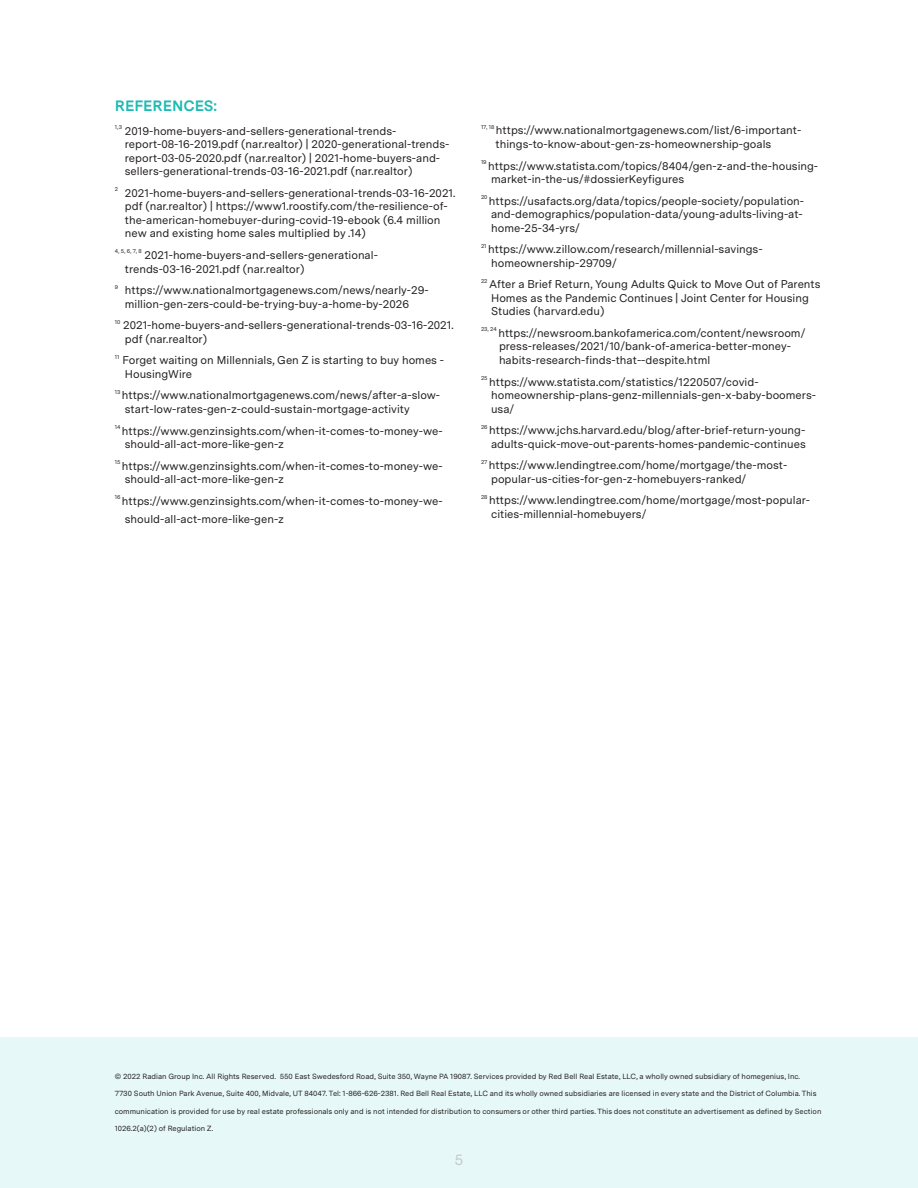
<style>
.page{position:relative;width:918px;height:1188px;background:#fff}
.page>*{position:absolute;margin:0;border:0;box-sizing:border-box;transform-origin:0 0}
.t1{font:700 15px "Messina Sans";color:#1dbbb3}
.t2{font:15px "Messina Sans";color:#c8c8c8}
.t3{font:11.25px/13.5px "Messina Sans";color:#231f20}
.t4{font:7.5px "Messina Sans";color:#231f20}
.t5{font:5.7px "Messina Sans";color:#231f20}
</style>
<div class="page">
<div style="left:0;top:1038px;width:918px;height:150px;background:#e6f8f7"></div>
<p class="t1" style="left:115px;top:94px;width:104px">REFERENCES:</p>
<p class="t5" style="left:115px;top:123px;width:9px">1,3</p>
<p class="t3" style="left:125px;top:124px;width:326px">2019-home-buyers-and-sellers-generational-trends&shy;report-08-16-2019.pdf (nar.realtor) | 2020-generational-trends&shy;report-03-05-2020.pdf (nar.realtor) | 2021-home-buyers-and&shy;sellers-generational-trends-03-16-2021.pdf (nar.realtor)</p>
<p class="t5" style="left:115px;top:185px;width:5px">2</p>
<p class="t3" style="left:125px;top:186px;width:332px">2021-home-buyers-and-sellers-generational-trends-03-16-2021. pdf (nar.realtor) | https://www1.roostify.com/the-resilience-of&shy;the-american-homebuyer-during-covid-19-ebook (6.4 million new and existing home sales multiplied by .14)</p>
<p class="t5" style="left:115px;top:247px;width:28px">4, 5, 6, 7, 8</p>
<p class="t3" style="left:125px;top:248px;width:255px;text-indent:20px">2021-home-buyers-and-sellers-generational&shy;trends-03-16-2021.pdf (nar.realtor)</p>
<p class="t5" style="left:115px;top:282px;width:5px">9</p>
<p class="t3" style="left:125px;top:283px;width:305px">https://www.nationalmortgagenews.com/news/nearly-29- million-gen-zers-could-be-trying-buy-a-home-by-2026</p>
<p class="t5" style="left:115px;top:317px;width:7px">10</p>
<p class="t3" style="left:123px;top:318px;width:332px">2021-home-buyers-and-sellers-generational-trends-03-16-2021. pdf (nar.realtor)</p>
<p class="t5" style="left:115px;top:352px;width:6px">11</p>
<p class="t3" style="left:122px;top:353px;width:323px">Forget waiting on Millennials, Gen Z is starting to buy homes -<br>HousingWire</p>
<p class="t5" style="left:115px;top:388px;width:7px">13</p>
<p class="t3" style="left:122px;top:388px;width:320px">https://www.nationalmortgagenews.com/news/after-a-slow&shy;start-low-rates-gen-z-could-sustain-mortgage-activity</p>
<p class="t5" style="left:115px;top:423px;width:7px">14</p>
<p class="t3" style="left:122px;top:424px;width:322px">https://www.genzinsights.com/when-it-comes-to-money-we&shy;should-all-act-more-like-gen-z</p>
<p class="t5" style="left:115px;top:458px;width:7px">15</p>
<p class="t3" style="left:122px;top:459px;width:322px">https://www.genzinsights.com/when-it-comes-to-money-we&shy;should-all-act-more-like-gen-z</p>
<p class="t5" style="left:115px;top:493px;width:7px">16</p>
<p class="t3" style="left:122px;top:492px;width:322px;line-height:18px">https://www.genzinsights.com/when-it-comes-to-money-we&shy;should-all-act-more-like-gen-z</p>
<p class="t5" style="left:481px;top:123px;width:15px">17, 18</p>
<p class="t3" style="left:496px;top:123px;width:307px">https://www.nationalmortgagenews.com/list/6-important&shy;things-to-know-about-gen-zs-homeownership-goals</p>
<p class="t5" style="left:481px;top:158px;width:7px">19</p>
<p class="t3" style="left:488px;top:159px;width:331px">https://www.statista.com/topics/8404/gen-z-and-the-housing&shy;market-in-the-us/#dossierKeyfigures</p>
<p class="t5" style="left:481px;top:193px;width:8px">20</p>
<p class="t3" style="left:489px;top:194px;width:317px;text-align:justify">https://usafacts.org/data/topics/people-society/population&shy;and-demographics/population-data/young-adults-living-at&shy;home-25-34-yrs/</p>
<p class="t5" style="left:481px;top:241px;width:7px">21</p>
<p class="t3" style="left:488px;top:242px;width:276px">https://www.zillow.com/research/millennial-savings&shy;homeownership-29709/</p>
<p class="t5" style="left:481px;top:276px;width:8px">22</p>
<p class="t3" style="left:489px;top:277px;width:333px">After a Brief Return, Young Adults Quick to Move Out of Parents<br>Homes as the Pandemic Continues | Joint Center for Housing<br>Studies (harvard.edu)</p>
<p class="t5" style="left:481px;top:325px;width:17px">23, 24</p>
<p class="t3" style="left:498px;top:326px;width:309px">https://newsroom.bankofamerica.com/content/newsroom/ press-releases/2021/10/bank-of-america-better-money&shy;habits-research-finds-that--despite.html</p>
<p class="t5" style="left:481px;top:374px;width:8px">25</p>
<p class="t3" style="left:489px;top:375px;width:329px">https://www.statista.com/statistics/1220507/covid&shy;homeownership-plans-genz-millennials-gen-x-baby-boomers&shy;usa/</p>
<p class="t5" style="left:481px;top:422px;width:8px">26</p>
<p class="t3" style="left:489px;top:423px;width:318px">https://www.jchs.harvard.edu/blog/after-brief-return-young&shy;adults-quick-move-out-parents-homes-pandemic-continues</p>
<p class="t5" style="left:481px;top:457px;width:8px">27</p>
<p class="t3" style="left:489px;top:458px;width:300px">https://www.lendingtree.com/home/mortgage/the-most&shy;popular-us-cities-for-gen-z-homebuyers-ranked/</p>
<p class="t5" style="left:481px;top:492px;width:8px">28</p>
<p class="t3" style="left:489px;top:493px;width:323px">https://www.lendingtree.com/home/mortgage/most-popular&shy;cities-millennial-homebuyers/</p>
<p class="t4" style="left:115px;top:1071px;width:687px">© 2022 Radian Group Inc. All Rights Reserved. 550 East Swedesford Road, Suite 350, Wayne PA 19087. Services provided by Red Bell Real Estate, LLC, a wholly owned subsidiary of homegenius, Inc.</p>
<p class="t4" style="left:115px;top:1088px;width:703px">7730 South Union Park Avenue, Suite 400, Midvale, UT 84047. Tel: 1-866-626-2381. Red Bell Real Estate, LLC and its wholly owned subsidiaries are licensed in every state and the District of Columbia. This</p>
<p class="t4" style="left:115px;top:1105px;width:708px">communication is provided for use by real estate professionals only and is not intended for distribution to consumers or other third parties. This does not constitute an advertisement as defined by Section</p>
<p class="t4" style="left:115px;top:1123px;width:100px">1026.2(a)(2) of Regulation Z.</p>
<p class="t2" style="left:455px;top:1148px;width:10px">5</p>
</div>
